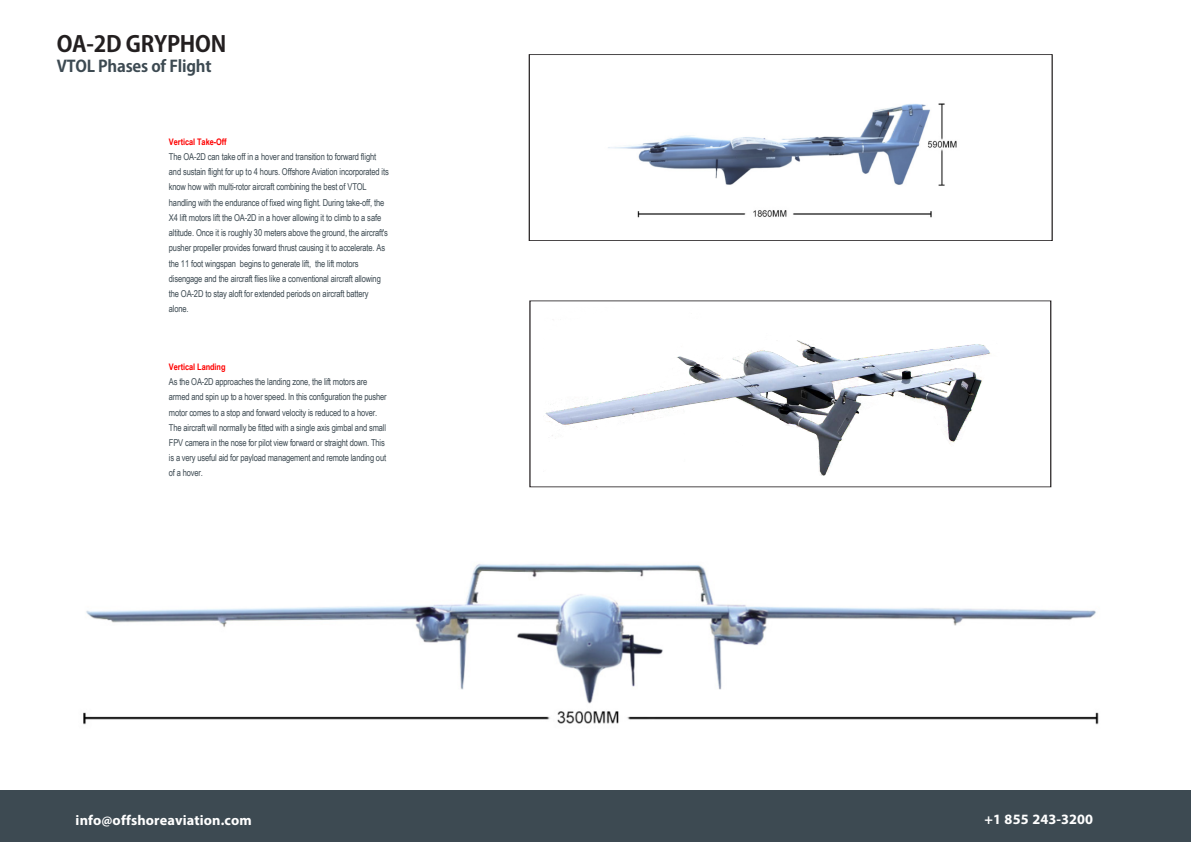
<style>
.page{position:relative;width:1191px;height:842px;background:#fff}
.page>*{position:absolute;margin:0;border:0;box-sizing:border-box;transform-origin:0 0}
.SpecSheet-Strapline{font:700 22px "Adobe Gothic Std";letter-spacing:-.01em;color:#231f20}
.t1{font:700 20px "Myriad Arabic";letter-spacing:.005em;color:#fff}
.SpecSheet-Strapline-2{font:700 16px "Adobe Gothic Std";letter-spacing:-.01em;color:#3d4a52}
.Brochure_DPS-Body{font:9.5px/15.2px "Arial Narrow";letter-spacing:-.015em;color:#3d4a52}
.Brochure_DPS-Body-2{font:700 9px "Arial Narrow";letter-spacing:-.005em;color:#fe0000}
</style>
<div class="page">
<div style="left:0;top:791px;width:604px;height:51px;background:#3d4a52"></div>
<div style="left:587px;top:791px;width:604px;height:51px;background:#3d4a52"></div>
<div style="left:529px;top:54px;width:523px;height:187px;border:1px solid #231f20"></div>
<img style="left:608px;top:103px;width:349px;height:115px">
<img style="left:83px;top:564px;width:1016px;height:161px">
<img style="left:545px;top:340px;width:446px;height:136px">
<p class="SpecSheet-Strapline" style="left:57px;top:30px;width:171px">OA-2D GRYPHON</p>
<p class="SpecSheet-Strapline-2" style="left:57px;top:57px;width:156px">VTOL Phases of Flight</p>
<p class="Brochure_DPS-Body-2" style="left:169px;top:135px;width:59px">Vertical Take-Off</p>
<p class="Brochure_DPS-Body" style="left:169px;top:149px;width:221px">The OA-2D can take off in a hover and transition to forward flight and sustain flight for up to 4 hours. Offshore Aviation incorporated its know how with multi-rotor aircraft combining the best of VTOL handling with the endurance of fixed wing flight. During take-off, the X4 lift motors lift the OA-2D in a hover allowing it to climb to a safe altitude. Once it is roughly 30 meters above the ground, the aircraft's pusher propeller provides forward thrust causing it to accelerate. As the 11 foot wingspan begins to generate lift, the lift motors disengage and the aircraft flies like a conventional aircraft allowing the OA-2D to stay aloft for extended periods on aircraft battery alone.</p>
<p class="Brochure_DPS-Body-2" style="left:169px;top:360px;width:58px">Vertical Landing</p>
<p class="Brochure_DPS-Body" style="left:169px;top:374px;width:219px">As the OA-2D approaches the landing zone, the lift motors are armed and spin up to a hover speed. In this configuration the pusher motor comes to a stop and forward velocity is reduced to a hover.<br>The aircraft will normally be fitted with a single axis gimbal and small FPV camera in the nose for pilot view forward or straight down. This is a very useful aid for payload management and remote landing out of a hover.</p>
<h2 class="t1" style="left:76px;top:806px;width:178px">info@offshoreaviation.com</h2>
<h2 class="t1" style="left:984px;top:805px;width:110px">+1 855 243-3200</h2>
</div>
